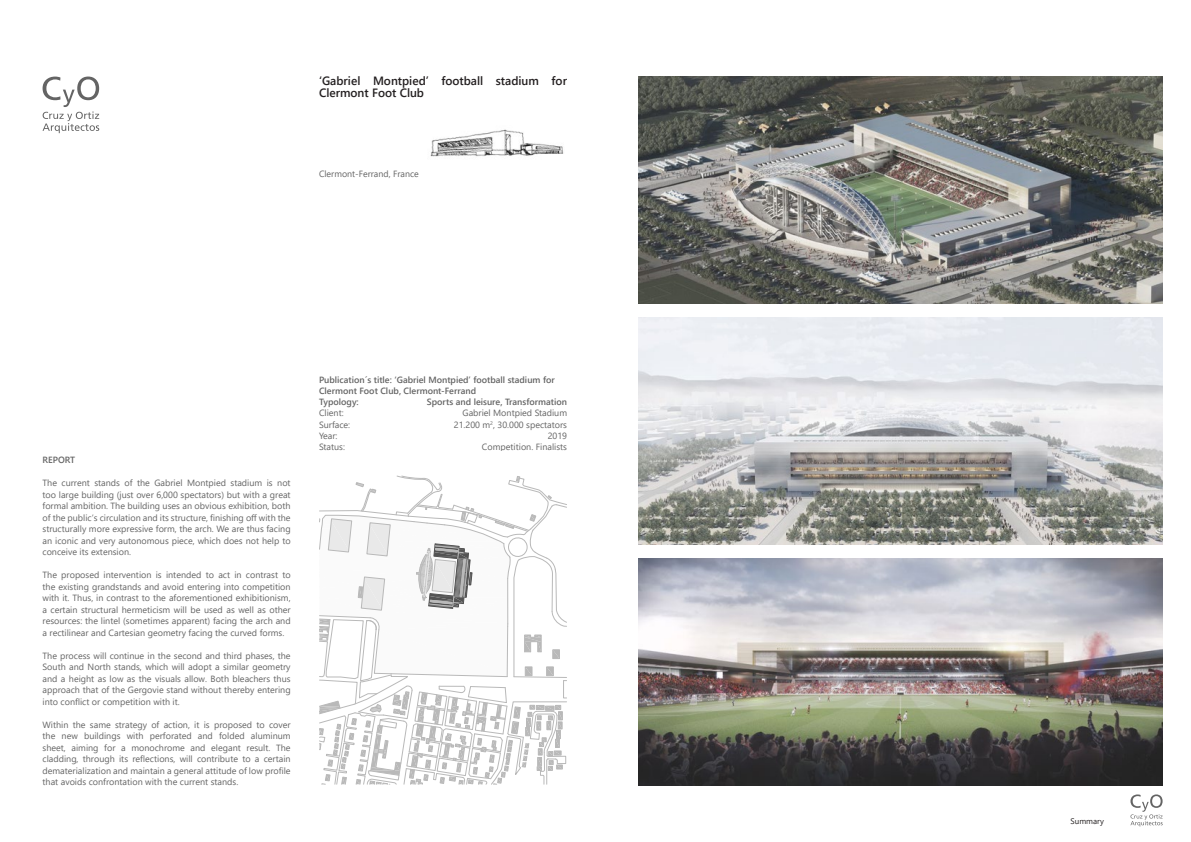
<style>
.page{position:relative;width:1191px;height:842px;background:#fff}
.page>*{position:absolute;margin:0;border:0;box-sizing:border-box;transform-origin:0 0}
.t1{font:600 12px/12px "Segoe UI";color:#231f20}
.t2{font:9px/11.5px "Segoe UI";color:#646464;text-align:justify}
.t3{font:600 9px/11px "Segoe UI";color:#646464}
.t4{font:8px "Segoe UI";color:#231f20}
</style>
<div class="page">
<img style="left:638px;top:558px;width:524px;height:227px">
<img style="left:638px;top:317px;width:524px;height:227px">
<img style="left:430px;top:129px;width:134px;height:28px">
<svg style="left:319px;top:476px;width:247px;height:309px"></svg>
<img style="left:638px;top:77px;width:524px;height:226px">
<svg style="left:43px;top:77px;width:56px;height:56px"></svg>
<svg style="left:1130px;top:794px;width:32px;height:32px"></svg>
<p class="t1" style="left:319px;top:74px;width:249px">‘Gabriel Montpied’ football stadium for<br>Clermont Foot Club</p>
<p class="t2" style="left:319px;top:167px;width:101px">Clermont-Ferrand, France</p>
<p class="t3" style="left:43px;top:454px;width:34px">REPORT</p>
<p class="t2" style="left:43px;top:476px;width:250px">The current stands of the Gabriel Montpied stadium is not too large building (just over 6,000 spectators) but with a great formal ambition. The building uses an obvious exhibition, both of the public’s circulation and its structure, finishing off with the structurally more expressive form, the arch. We are thus facing an iconic and very autonomous piece, which does not help to conceive its extension.</p>
<p class="t2" style="left:43px;top:568px;width:250px">The proposed intervention is intended to act in contrast to the existing grandstands and avoid entering into competition with it. Thus, in contrast to the aforementioned exhibitionism, a certain structural hermeticism will be used as well as other resources: the lintel (sometimes apparent) facing the arch and a rectilinear and Cartesian geometry facing the curved forms.</p>
<p class="t2" style="left:43px;top:649px;width:250px">The process will continue in the second and third phases, the South and North stands, which will adopt a similar geometry and a height as low as the visuals allow. Both bleachers thus approach that of the Gergovie stand without thereby entering into conflict or competition with it.</p>
<p class="t2" style="left:43px;top:718px;width:250px">Within the same strategy of action, it is proposed to cover the new buildings with perforated and folded aluminum sheet, aiming for a monochrome and elegant result. The cladding, through its reflections, will contribute to a certain dematerialization and maintain a general attitude of low profile that avoids confrontation with the current stands.</p>
<p class="t3" style="left:319px;top:374px;width:237px">Publication´s title: ‘Gabriel Montpied’ football stadium for<br>Clermont Foot Club, Clermont-Ferrand</p>
<p class="t3" style="left:319px;top:396px;width:41px">Typology:</p>
<p class="t3" style="left:427px;top:396px;width:142px">Sports and leisure, Transformation</p>
<p class="t2" style="left:319px;top:406px;width:26px">Client:</p>
<p class="t2" style="left:462px;top:406px;width:106px">Gabriel Montpied Stadium</p>
<p class="t2" style="left:319px;top:418px;width:33px">Surface:</p>
<p class="t2" style="left:454px;top:418px;width:115px">21.200 m<sup>2</sup>, 30.000 spectators</p>
<p class="t2" style="left:319px;top:429px;width:20px">Year:</p>
<p class="t2" style="left:548px;top:429px;width:21px">2019</p>
<p class="t2" style="left:319px;top:440px;width:28px">Status:</p>
<p class="t2" style="left:482px;top:440px;width:87px">Competition. Finalists</p>
<p class="t4" style="left:1070px;top:814px;width:35px">Summary</p>
</div>
